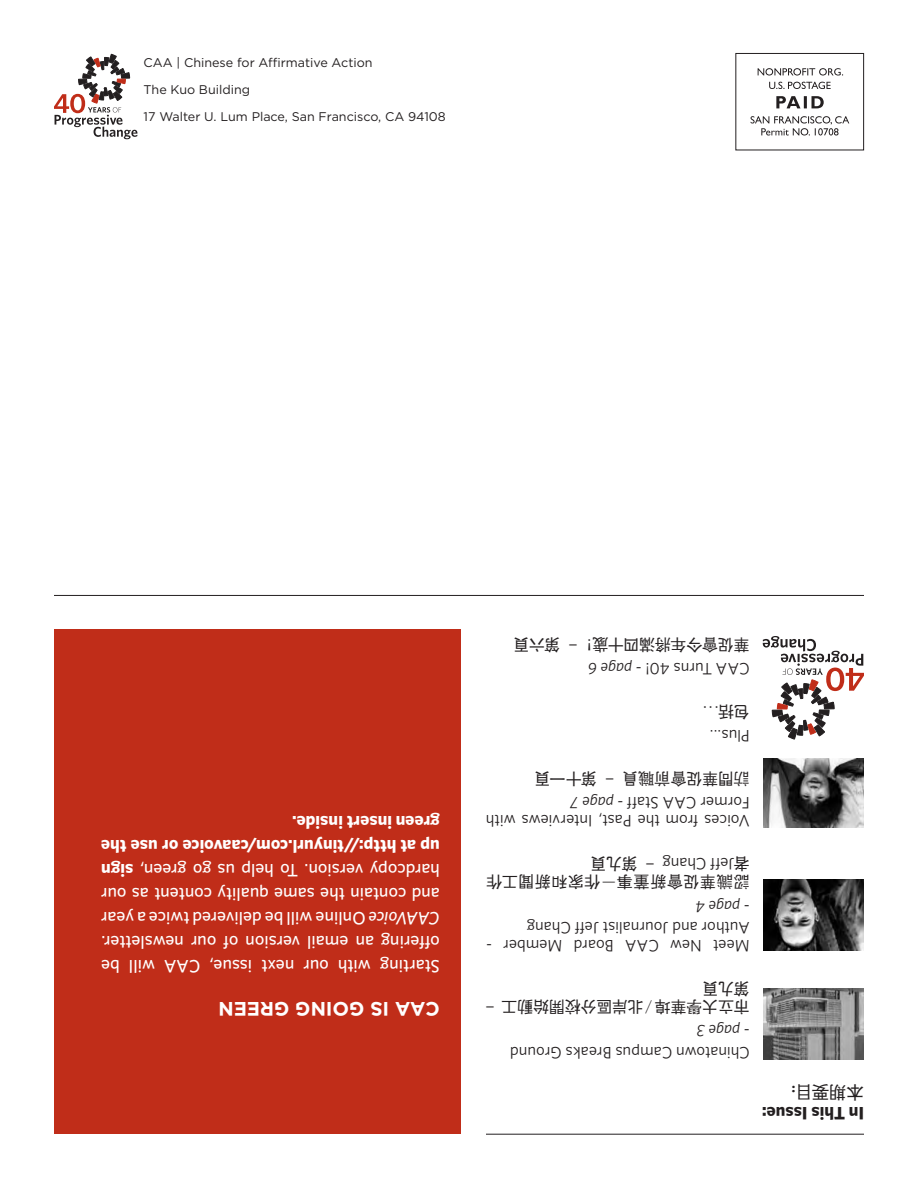
<style>
.page{position:relative;width:918px;height:1188px;background:#fff}
.page>*{position:absolute;margin:0;border:0;box-sizing:border-box;transform-origin:0 0}
.t1{font:700 19.5px "Gotham";color:#fff}
.t2{font:500 18px/24px "Whitney";color:#fff;text-align:justify}
.t3{font:700 18px "Whitney";color:#231f20}
.t4{font:18px "Sim Hei";color:#231f20}
.t5{font:16.5px/18.1px "Whitney";color:#231f20}
.t6{font:16.5px/18.1px "Sim Hei";letter-spacing:-.035em;color:#231f20}
.t7{font:16.5px/18.1px "Sim Hei";color:#231f20;text-align:center}
.t8{font:italic 16.5px "Whitney";color:#231f20}
.t9{font:16.5px "Sim Hei";letter-spacing:-.055em;color:#231f20}
.t10{font:12.6px/27.3px "Gotham";color:#231f20}
.s1{font-style:italic}
.s2{font-weight:700}
.s3{font-family:"Sim Hei"}
.s4{font-style:normal}
</style>
<div class="page">
<img style="left:763px;top:879px;width:101px;height:72px">
<hr style="left:54px;top:595px;width:810px;height:1px;background:#231f20">
<hr style="left:486px;top:1134px;width:378px;height:1px;background:#231f20">
<div style="left:735px;top:53px;width:129px;height:97px;border:1px solid #231f20"></div>
<svg style="left:751px;top:116px;width:98px;height:20px"></svg>
<svg style="left:776px;top:96px;width:48px;height:12px"></svg>
<svg style="left:769px;top:82px;width:62px;height:7px"></svg>
<svg style="left:758px;top:68px;width:85px;height:8px"></svg>
<img style="left:763px;top:989px;width:101px;height:70px">
<img style="left:763px;top:812px;width:101px;height:16px">
<div style="left:54px;top:629px;width:406px;height:505px;background:#c02d19"></div>
<svg style="left:763px;top:636px;width:101px;height:176px"></svg>
<svg style="left:54px;top:53px;width:83px;height:86px"></svg>
<p class="t10" style="left:144px;top:48px;width:304px">CAA | Chinese for Affirmative Action<br>The Kuo Building<br>17 Walter U. Lum Place, San Francisco, CA 94108</p>
<p class="t2" style="left:440px;top:979px;width:340px;rotate:-180deg">Starting with our next issue, CAA will be offering an email version of our newsletter.<br><span class="s1">CAAVoice</span> Online will be delivered twice a year and contain the same quality content as our hardcopy version. To help us go green, <span class="s2">sign up at http://tinyurl.com/caavoice or use the green insert inside.</span></p>
<p class="t1" style="left:260px;top:1020px;width:40px;rotate:-180deg">EEN</p>
<p class="t1" style="left:289px;top:1020px;width:15px;rotate:-180deg">GR</p>
<p class="t1" style="left:364px;top:1020px;width:15px;rotate:-180deg">GOING</p>
<p class="t1" style="left:440px;top:1020px;width:60px;rotate:-180deg">CAA IS</p>
<p class="t6" style="left:561px;top:654px;width:49px;rotate:-180deg">第六-頁</p>
<p class="t6" style="left:577px;top:654px;width:10px;rotate:-180deg">-</p>
<p class="t9" style="left:750px;top:653px;width:166px;rotate:-180deg">華促會今年將滿四十歲!</p>
<p class="t5" style="left:750px;top:678px;width:163px;rotate:-180deg">CAA Turns 40! <span class="s1">- page 6</span></p>
<p class="t6" style="left:750px;top:721px;width:52px;rotate:-180deg">包括...</p>
<p class="t5" style="left:750px;top:745px;width:41px;rotate:-180deg">Plus...</p>
<p class="t6" style="left:597px;top:788px;width:65px;rotate:-180deg">第十一-頁</p>
<p class="t6" style="left:614px;top:788px;width:10px;rotate:-180deg">-</p>
<p class="t6" style="left:750px;top:788px;width:129px;rotate:-180deg">訪問華促會前職員</p>
<p class="t5" style="left:750px;top:831px;width:265px;rotate:-180deg">Voices from the Past, Interviews with<br>Former CAA Staff <span class="s1">- page 7</span></p>
<p class="t6" style="left:654px;top:873px;width:10px;rotate:-180deg">-</p>
<p class="t5" style="left:750px;top:873px;width:89px;rotate:-180deg"><span class="s3">者</span>Jeff Chang</p>
<p class="t7" style="left:750px;top:891px;width:265px;rotate:-180deg">認識華促會新董事－作家和新聞工作第九-頁</p>
<p class="t8" style="left:750px;top:916px;width:56px;rotate:-180deg"><span class="s4">-</span> page 4</p>
<p class="t5" style="left:750px;top:955px;width:265px;rotate:-180deg">Meet New CAA Board Member -<br>Author and Journalist Jeff Chang</p>
<p class="t6" style="left:750px;top:1016px;width:265px;rotate:-180deg">市立大學華埠／北岸區分校開始動工 -第九-頁</p>
<p class="t8" style="left:750px;top:1041px;width:54px;rotate:-180deg"><span class="s4">-</span> page 3</p>
<p class="t5" style="left:750px;top:1062px;width:241px;rotate:-180deg">Chinatown Campus Breaks Ground</p>
<p class="t4" style="left:864px;top:1102px;width:86px;rotate:-180deg">本期要目：</p>
<p class="t3" style="left:864px;top:1124px;width:104px;rotate:-180deg">In This Issue:</p>
</div>
